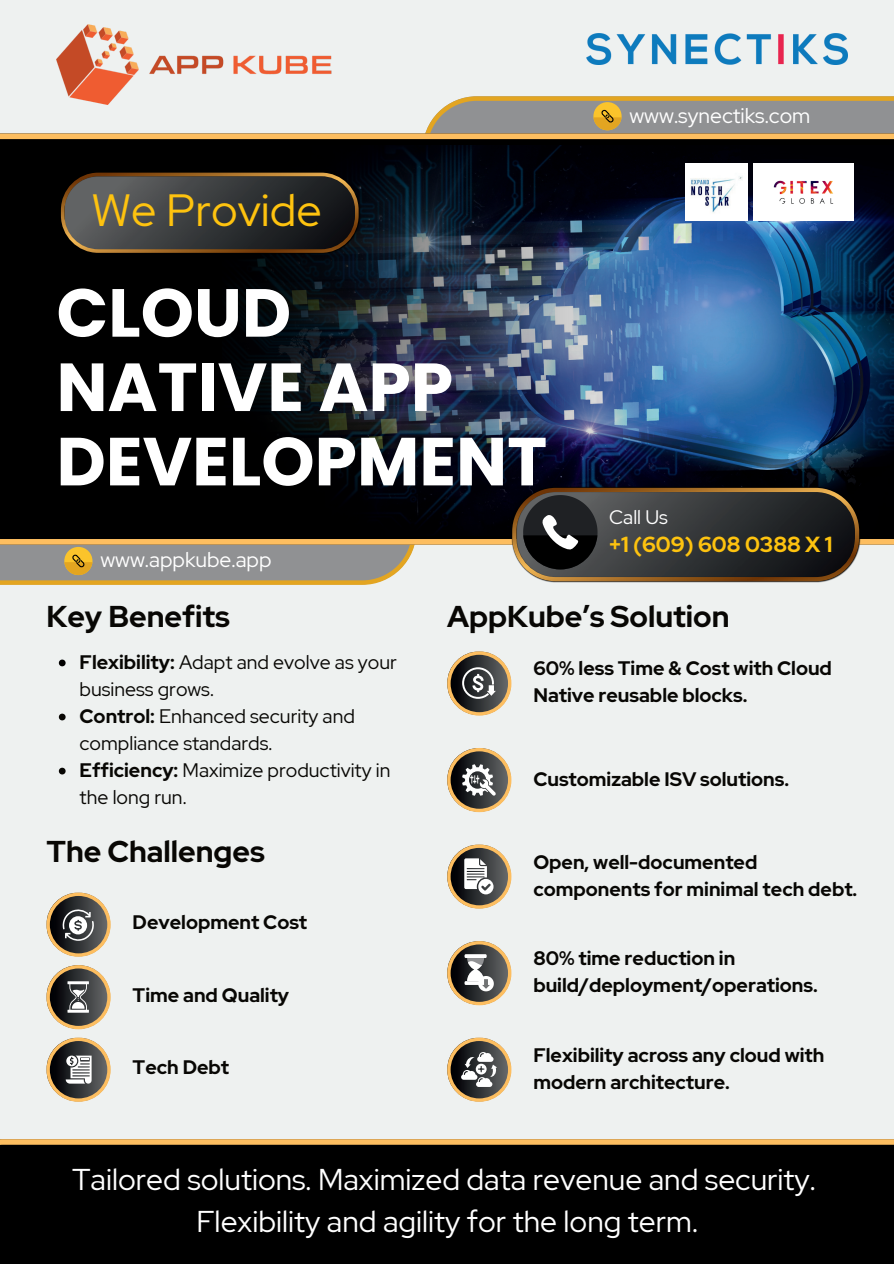
<style>
.page{position:relative;width:894px;height:1264px;background:#fff}
.page>*{position:absolute;margin:0;border:0;box-sizing:border-box;transform-origin:0 0}
.t1{font:700 67.8px/74.2px "Poppins";color:#fff}
.t2{font:45px "Red Hat Display";color:#fec30f}
.t3{font:30px/41.7px "Red Hat Display";color:#fff;text-align:center}
.t4{font:700 30px "Red Hat Display";color:#080704}
.t5{font:700 21.75px "Red Hat Display";color:#fec30f}
.t6{font:21.15px "Red Hat Display";color:#fff}
.t7{font:700 19.5px/27px "Red Hat Display";color:#080704}
.t8{font:19.5px/27px "Red Hat Display";color:#080704}
.t9{font:19.5px "Red Hat Display";color:#fff}
.s1{font-weight:700}
</style>
<div class="page">
<div style="left:0;top:0;width:893px;height:1263px;background:#eef1f0"></div>
<div style="left:0;top:1139px;width:893px;height:124px;background:#000"></div>
<svg style="left:0;top:544px;width:416px;height:41px;background:#9e9687"></svg>
<svg style="left:425px;top:96px;width:468px;height:37px;background:#9e9787"></svg>
<svg style="left:0;top:133px;width:893px;height:411px;background:#1e170c"></svg>
<img style="left:685px;top:145px;width:208px;height:390px">
<img style="left:148px;top:145px;width:537px;height:392px">
<img style="left:56px;top:168px;width:307px;height:89px">
<img style="left:61px;top:173px;width:297px;height:80px">
<div style="left:64px;top:547px;width:28px;height:28px;background:#fbc42b;border-radius:50%"></div>
<svg style="left:64px;top:553px;width:28px;height:22px"></svg>
<img style="left:507px;top:482px;width:357px;height:101px">
<img style="left:512px;top:488px;width:346px;height:93px">
<svg style="left:523px;top:495px;width:74px;height:74px;background:#343435"></svg>
<img style="left:56px;top:24px;width:276px;height:80px">
<img style="left:586px;top:33px;width:261px;height:32px">
<img style="left:685px;top:164px;width:62px;height:56px">
<img style="left:752px;top:164px;width:101px;height:56px">
<svg style="left:46px;top:892px;width:65px;height:64px"></svg>
<svg style="left:46px;top:965px;width:65px;height:64px"></svg>
<svg style="left:46px;top:1037px;width:65px;height:64px"></svg>
<svg style="left:447px;top:651px;width:64px;height:64px"></svg>
<svg style="left:447px;top:748px;width:64px;height:64px"></svg>
<svg style="left:447px;top:844px;width:64px;height:64px"></svg>
<svg style="left:447px;top:941px;width:64px;height:64px"></svg>
<svg style="left:447px;top:1037px;width:64px;height:64px"></svg>
<svg style="left:59px;top:659px;width:7px;height:7px"></svg>
<svg style="left:59px;top:713px;width:7px;height:7px"></svg>
<svg style="left:59px;top:767px;width:7px;height:7px"></svg>
<div style="left:593px;top:102px;width:28px;height:28px;background:#fbc42b;border-radius:50%"></div>
<svg style="left:593px;top:109px;width:28px;height:21px"></svg>
<h2 class="t2" style="left:91px;top:181px;width:232px">We Provide</h2>
<h1 class="t1" style="left:56px;top:276px;width:492px">CLOUD<br>NATIVE APP<br>DEVELOPMENT</h1>
<p class="t6" style="left:100px;top:546px;width:173px">www.appkube.app</p>
<p class="t6" style="left:629px;top:101px;width:182px">www.synectiks.com</p>
<p class="t9" style="left:609px;top:504px;width:60px">Call Us</p>
<p class="t5" style="left:609px;top:530px;width:225px">+1 (609) 608 0388 X 1</p>
<h3 class="t4" style="left:46px;top:597px;width:185px">Key Benefits</h3>
<p class="t8" style="left:80px;top:648px;width:318px"><span class="s1">Flexibility:</span> Adapt and evolve as your business grows.<br><span class="s1">Control:</span> Enhanced security and compliance standards.<br><span class="s1">Efficiency:</span> Maximize productivity in the long run.</p>
<h3 class="t4" style="left:46px;top:831px;width:220px">The Challenges</h3>
<p class="t7" style="left:133px;top:908px;width:176px">Development Cost</p>
<p class="t7" style="left:133px;top:981px;width:158px">Time and Quality</p>
<p class="t7" style="left:133px;top:1053px;width:98px">Tech Debt</p>
<h3 class="t4" style="left:447px;top:597px;width:284px">AppKube’s Solution</h3>
<p class="t7" style="left:533px;top:655px;width:300px">60% less Time &amp; Cost with Cloud<br>Native reusable blocks.</p>
<p class="t7" style="left:533px;top:765px;width:257px">Customizable ISV solutions.</p>
<p class="t7" style="left:533px;top:848px;width:325px">Open, well-documented components for minimal tech debt.</p>
<p class="t7" style="left:533px;top:944px;width:286px">80% time reduction in build/deployment/operations.</p>
<p class="t7" style="left:533px;top:1041px;width:292px">Flexibility across any cloud with modern architecture.</p>
<h3 class="t3" style="left:72px;top:1158px;width:745px">Tailored solutions. Maximized data revenue and security.<br>Flexibility and agility for the long term.</h3>
</div>
